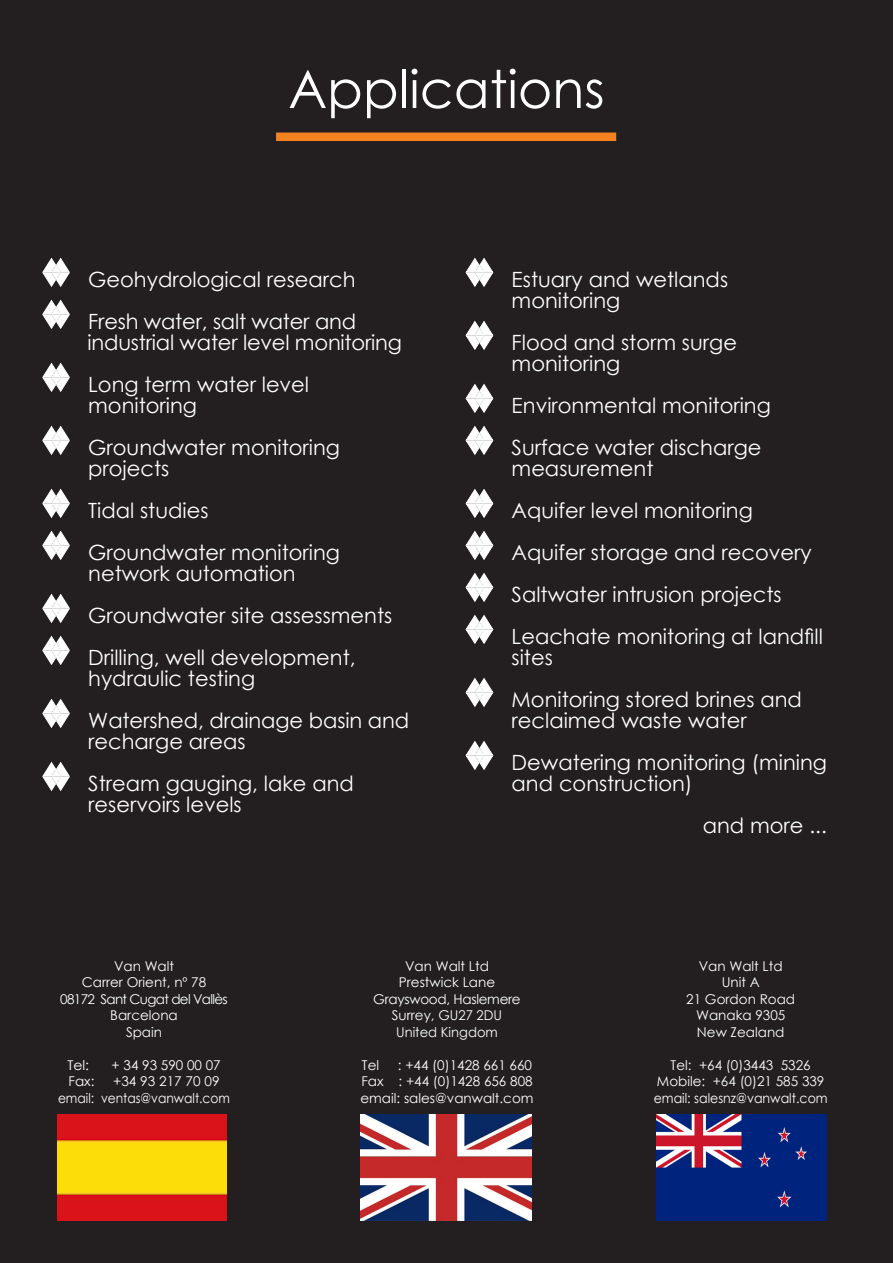
<style>
.page{position:relative;width:893px;height:1263px;background:#231f20}
.page>*{position:absolute;margin:0;border:0;box-sizing:border-box;transform-origin:0 0}
.t1{font:52.5px "Century Gothic";color:#fff}
.t2{font:21px/21px "Century Gothic";color:#fff}
.t3{font:13.5px/16.5px "Century Gothic";color:#fff;text-align:center}
.t4{font:13.5px "Century Gothic";color:#fff;scale:.93 1}
.t5{font:13.5px "Century Gothic";color:#fff;scale:.91 1}
.t6{font:13.5px "Century Gothic";letter-spacing:-.05em;color:#fff}
.t7{font:13.5px "Century Gothic";letter-spacing:-.02em;color:#fff}
.t8{font:13.5px "Century Gothic";color:#fff;scale:1.04 1}
</style>
<div class="page">
<svg style="left:43px;top:258px;width:27px;height:29px"></svg>
<svg style="left:43px;top:300px;width:27px;height:29px"></svg>
<svg style="left:43px;top:363px;width:27px;height:29px"></svg>
<svg style="left:43px;top:426px;width:27px;height:29px"></svg>
<svg style="left:43px;top:489px;width:27px;height:29px"></svg>
<svg style="left:43px;top:531px;width:27px;height:29px"></svg>
<svg style="left:43px;top:594px;width:27px;height:29px"></svg>
<svg style="left:43px;top:636px;width:27px;height:29px"></svg>
<svg style="left:43px;top:699px;width:27px;height:29px"></svg>
<svg style="left:43px;top:762px;width:27px;height:29px"></svg>
<svg style="left:466px;top:258px;width:27px;height:29px"></svg>
<svg style="left:466px;top:321px;width:27px;height:29px"></svg>
<svg style="left:466px;top:384px;width:27px;height:29px"></svg>
<svg style="left:466px;top:426px;width:27px;height:29px"></svg>
<svg style="left:466px;top:489px;width:27px;height:29px"></svg>
<svg style="left:466px;top:531px;width:27px;height:29px"></svg>
<svg style="left:466px;top:573px;width:27px;height:29px"></svg>
<svg style="left:466px;top:615px;width:27px;height:29px"></svg>
<svg style="left:466px;top:678px;width:27px;height:29px"></svg>
<svg style="left:466px;top:741px;width:27px;height:29px"></svg>
<img style="left:57px;top:1115px;width:170px;height:106px">
<img style="left:361px;top:1115px;width:170px;height:106px">
<img style="left:656px;top:1115px;width:170px;height:106px">
<div style="left:276px;top:133px;width:340px;height:8px;background:#f58220"></div>
<p class="t1" style="left:288px;top:52px;width:318px">Applications</p>
<p class="t2" style="left:88px;top:268px;width:269px">Geohydrological research</p>
<p class="t2" style="left:88px;top:310px;width:316px">Fresh water, salt water and industrial water level monitoring</p>
<p class="t2" style="left:88px;top:373px;width:222px">Long term water level monitoring</p>
<p class="t2" style="left:88px;top:436px;width:253px">Groundwater monitoring projects</p>
<p class="t2" style="left:88px;top:499px;width:122px">Tidal studies</p>
<p class="t2" style="left:88px;top:541px;width:253px">Groundwater monitoring network automation</p>
<p class="t2" style="left:88px;top:604px;width:305px">Groundwater site assessments</p>
<p class="t2" style="left:88px;top:646px;width:269px">Drilling, well development, hydraulic testing</p>
<p class="t2" style="left:88px;top:709px;width:323px">Watershed, drainage basin and recharge areas</p>
<p class="t2" style="left:88px;top:772px;width:267px">Stream gauging, lake and reservoirs levels</p>
<p class="t2" style="left:512px;top:268px;width:218px">Estuary and wetlands monitoring</p>
<p class="t2" style="left:512px;top:331px;width:227px">Flood and storm surge monitoring</p>
<p class="t2" style="left:512px;top:394px;width:261px">Environmental monitoring</p>
<p class="t2" style="left:512px;top:436px;width:251px">Surface water discharge measurement</p>
<p class="t2" style="left:512px;top:499px;width:243px">Aquifer level monitoring</p>
<p class="t2" style="left:512px;top:541px;width:302px">Aquifer storage and recovery</p>
<p class="t2" style="left:512px;top:583px;width:271px">Saltwater intrusion projects</p>
<p class="t2" style="left:512px;top:625px;width:313px">Leachate monitoring at landfill sites</p>
<p class="t2" style="left:512px;top:688px;width:292px">Monitoring stored brines and reclaimed waste water</p>
<p class="t2" style="left:512px;top:751px;width:317px">Dewatering monitoring (mining and construction)</p>
<p class="t2" style="left:703px;top:814px;width:126px">and more ...</p>
<p class="t3" style="left:82px;top:957px;width:126px">Van Walt<br>Carrer Orient, nº 78</p>
<p class="t6" style="left:60px;top:989px;width:169px">08172 Sant Cugat del Vallès</p>
<p class="t3" style="left:110px;top:1007px;width:69px">Barcelona</p>
<p class="t3" style="left:126px;top:1023px;width:38px">Spain</p>
<p class="t8" style="left:67px;top:1055px;width:22px">Tel:</p>
<p class="t3" style="left:112px;top:1056px;width:111px">+ 34 93 590 00 07</p>
<p class="t3" style="left:68px;top:1073px;width:27px">Fax:</p>
<p class="t3" style="left:113px;top:1073px;width:108px">+34 93 217 70 09</p>
<p class="t5" style="left:58px;top:1088px;width:191px">email: ventas@vanwalt.com</p>
<p class="t3" style="left:405px;top:957px;width:85px">Van Walt Ltd</p>
<p class="t3" style="left:399px;top:974px;width:98px">Prestwick Lane</p>
<p class="t7" style="left:373px;top:989px;width:149px">Grayswood, Haslemere</p>
<p class="t3" style="left:392px;top:1007px;width:112px">Surrey, GU27 2DU</p>
<p class="t3" style="left:396px;top:1023px;width:103px">United Kingdom</p>
<p class="t3" style="left:362px;top:1056px;width:19px">Tel</p>
<p class="t3" style="left:398px;top:1056px;width:136px">: +44 (0)1428 661 660</p>
<p class="t3" style="left:361px;top:1073px;width:173px">Fax : +44 (0)1428 656 808</p>
<p class="t3" style="left:360px;top:1089px;width:175px">email: sales@vanwalt.com</p>
<p class="t3" style="left:699px;top:957px;width:85px">Van Walt Ltd</p>
<p class="t3" style="left:722px;top:974px;width:40px">Unit A</p>
<p class="t3" style="left:686px;top:990px;width:110px">21 Gordon Road</p>
<p class="t3" style="left:696px;top:1007px;width:91px">Wanaka 9305</p>
<p class="t3" style="left:697px;top:1023px;width:89px">New Zealand</p>
<p class="t3" style="left:671px;top:1056px;width:142px">Tel: +64 (0)3443 5326</p>
<p class="t3" style="left:657px;top:1073px;width:169px">Mobile: +64 (0)21 585 339</p>
<p class="t4" style="left:654px;top:1088px;width:189px">email: salesnz@vanwalt.com</p>
</div>
